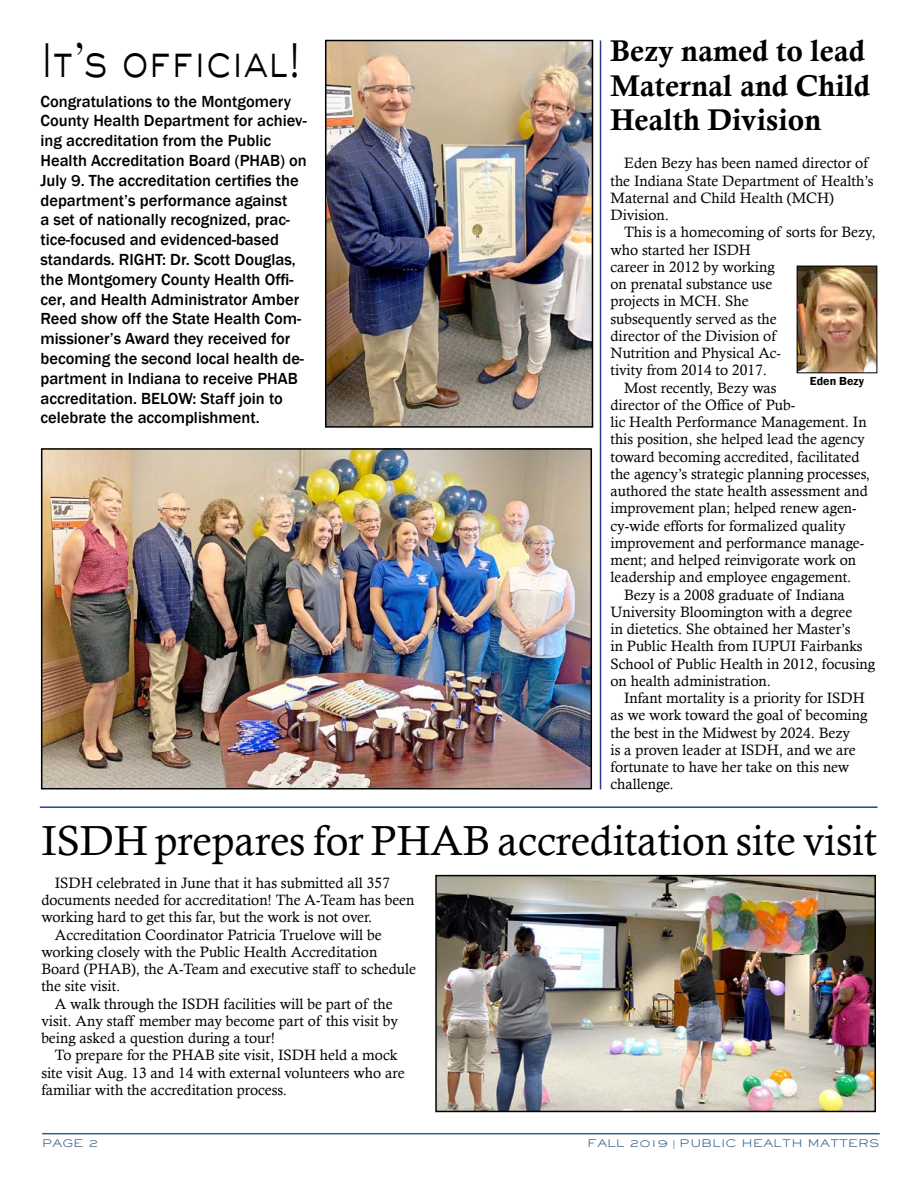
<style>
.page{position:relative;width:918px;height:1188px;background:#fff}
.page>*{position:absolute;margin:0;border:0;box-sizing:border-box;transform-origin:0 0}
.t1{font:45px "Sackers Gothic Light AT";letter-spacing:-.025em;color:#000;scale:.79 1}
.t2{font:42px "Calisto";color:#000}
.t3{font:30px/34.5px "Calis MT Bol";color:#000}
.t4{font:500 16.5px/19.8px "Franklin Gothic";color:#000}
.t5{font:15px/17.2px "Calisto";color:#000}
.t6{font:600 12px "Franklin Gothic";color:#000}
.t7{font:10.2px "Sackers Gothic Light AT";color:#336087;scale:1.18 1}
.s1{font-family:"Times New Roman"}
</style>
<div class="page">
<hr style="left:42px;top:1133px;width:838px;height:1px;background:#336087">
<img style="left:44px;top:451px;width:545px;height:335px">
<div style="left:41px;top:448px;width:551px;height:341px;border:2px solid #000"></div>
<img style="left:328px;top:43px;width:262px;height:382px">
<div style="left:325px;top:40px;width:268px;height:388px;border:2px solid #000"></div>
<img style="left:438px;top:878px;width:435px;height:231px">
<div style="left:435px;top:875px;width:441px;height:237px;border:2px solid #000"></div>
<hr style="left:40px;top:806px;width:838px;height:2px;background:#25408f">
<hr style="left:600px;top:40px;width:1px;height:749px;background:#25408f">
<img style="left:799px;top:268px;width:76px;height:103px">
<div style="left:797px;top:266px;width:80px;height:107px;border:1px solid #000"></div>
<h1 class="t1" style="left:41px;top:31px;width:331px">It’s official!</h1>
<h3 class="t3" style="left:610px;top:34px;width:261px">Bezy named to lead<br>Maternal and Child<br>Health Division</h3>
<p class="t4" style="left:40px;top:91px;width:268px">Congratulations to the Montgomery County Health Department for achiev&shy;ing accreditation from the Public Health Accreditation Board (PHAB) on July 9. The accreditation certifies the department’s performance against<br>a set of nationally recognized, prac&shy;tice-focused and evidenced-based standards. RIGHT: Dr. Scott Douglas, the Montgomery County Health Offi&shy;cer, and Health Administrator Amber Reed show off the State Health Com&shy;missioner’s Award they received for becoming the second local health de&shy;partment in Indiana to receive PHAB accreditation. BELOW: Staff join to celebrate the accomplishment.</p>
<p class="t5" style="left:610px;top:154px;width:265px;text-indent:14px">Eden Bezy has been named director of the Indiana State Department of Health’s<br>Maternal and Child Health (MCH)<br>Division.</p>
<p class="t5" style="left:624px;top:223px;width:253px">This is a homecoming of sorts for Bezy,</p>
<p class="t5" style="left:610px;top:241px;width:142px">who started her ISDH</p>
<p class="t5" style="left:610px;top:258px;width:166px">career in 2012 by working</p>
<p class="t5" style="left:610px;top:275px;width:163px">on prenatal substance use</p>
<p class="t5" style="left:610px;top:292px;width:140px">projects in MCH. She</p>
<p class="t5" style="left:610px;top:310px;width:168px">subsequently served as the</p>
<p class="t5" style="left:610px;top:327px;width:167px">director of the Division of</p>
<p class="t5" style="left:610px;top:344px;width:172px">Nutrition and Physical Ac-</p>
<p class="t5" style="left:610px;top:361px;width:158px">tivity from 2014 to 2017.</p>
<p class="t5" style="left:624px;top:379px;width:154px">Most recently, Bezy was</p>
<p class="t5" style="left:610px;top:396px;width:186px">director of the Office of Pub-</p>
<p class="t5" style="left:610px;top:413px;width:258px">lic Health Performance Management. In</p>
<p class="t5" style="left:610px;top:430px;width:256px">this position, she helped lead the agency</p>
<p class="t5" style="left:610px;top:448px;width:251px">toward becoming accredited, facilitated</p>
<p class="t5" style="left:610px;top:465px;width:261px">the agency’s strategic planning processes,</p>
<p class="t5" style="left:610px;top:482px;width:259px">authored the state health assessment and</p>
<p class="t5" style="left:610px;top:499px;width:248px">improvement plan; helped renew agen-</p>
<p class="t5" style="left:610px;top:517px;width:237px">cy-wide efforts for formalized quality</p>
<p class="t5" style="left:610px;top:534px;width:255px">improvement and performance manage-</p>
<p class="t5" style="left:610px;top:551px;width:247px">ment; and helped reinvigorate work on</p>
<p class="t5" style="left:610px;top:568px;width:242px">leadership and employee engagement.</p>
<p class="t5" style="left:624px;top:586px;width:222px">Bezy is a 2008 graduate of Indiana</p>
<p class="t5" style="left:610px;top:603px;width:243px">University Bloomington with a degree</p>
<p class="t5" style="left:610px;top:620px;width:241px">in dietetics. She obtained her Master’s</p>
<p class="t5" style="left:610px;top:637px;width:254px">in Public Health from IUPUI Fairbanks</p>
<p class="t5" style="left:610px;top:655px;width:266px">School of Public Health in 2012, focusing</p>
<p class="t5" style="left:610px;top:672px;width:162px">on health administration.</p>
<p class="t5" style="left:624px;top:689px;width:242px">Infant mortality is a priority for ISDH</p>
<p class="t5" style="left:610px;top:706px;width:259px">as we work toward the goal of becoming</p>
<p class="t5" style="left:610px;top:724px;width:241px">the best in the Midwest by 2024. Bezy</p>
<p class="t5" style="left:610px;top:741px;width:247px">is a proven leader at ISDH, and we are</p>
<p class="t5" style="left:610px;top:758px;width:240px">fortunate to have her take on this new</p>
<p class="t5" style="left:610px;top:775px;width:65px">challenge.</p>
<p class="t6" style="left:810px;top:373px;width:56px">Eden Bezy</p>
<h2 class="t2" style="left:41px;top:816px;width:837px">ISDH prepares for PHAB accreditation site visit</h2>
<p class="t5" style="left:55px;top:874px;width:336px">ISDH celebrated in June that it has submitted all 357</p>
<p class="t5" style="left:41px;top:891px;width:375px">documents needed for accreditation! The A-Team has been</p>
<p class="t5" style="left:41px;top:908px;width:333px">working hard to get this far, but the work is not over.</p>
<p class="t5" style="left:55px;top:926px;width:328px">Accreditation Coordinator Patricia Truelove will be</p>
<p class="t5" style="left:41px;top:943px;width:337px">working closely with the Public Health Accreditation</p>
<p class="t5" style="left:41px;top:960px;width:376px">Board (PHAB), the A-Team and executive staff to schedule</p>
<p class="t5" style="left:41px;top:977px;width:81px">the site visit.</p>
<p class="t5" style="left:55px;top:995px;width:339px">A walk through the ISDH facilities will be part of the</p>
<p class="t5" style="left:41px;top:1012px;width:358px">visit. Any staff member may become part of this visit by</p>
<p class="t5" style="left:41px;top:1029px;width:235px">being asked a question during a tour!</p>
<p class="t5" style="left:55px;top:1046px;width:344px">To prepare for the PHAB site visit, ISDH held a mock</p>
<p class="t5" style="left:41px;top:1064px;width:365px">site visit Aug. 13 and 14 with external volunteers who are</p>
<p class="t5" style="left:41px;top:1081px;width:247px">familiar with the accreditation process.</p>
<p class="t7" style="left:42px;top:1136px;width:50px">PAGE 2</p>
<p class="t7" style="left:587px;top:1136px;width:249px">FALL 2019 <span class="s1">|</span> PUBLIC HEALTH MATTERS</p>
</div>
